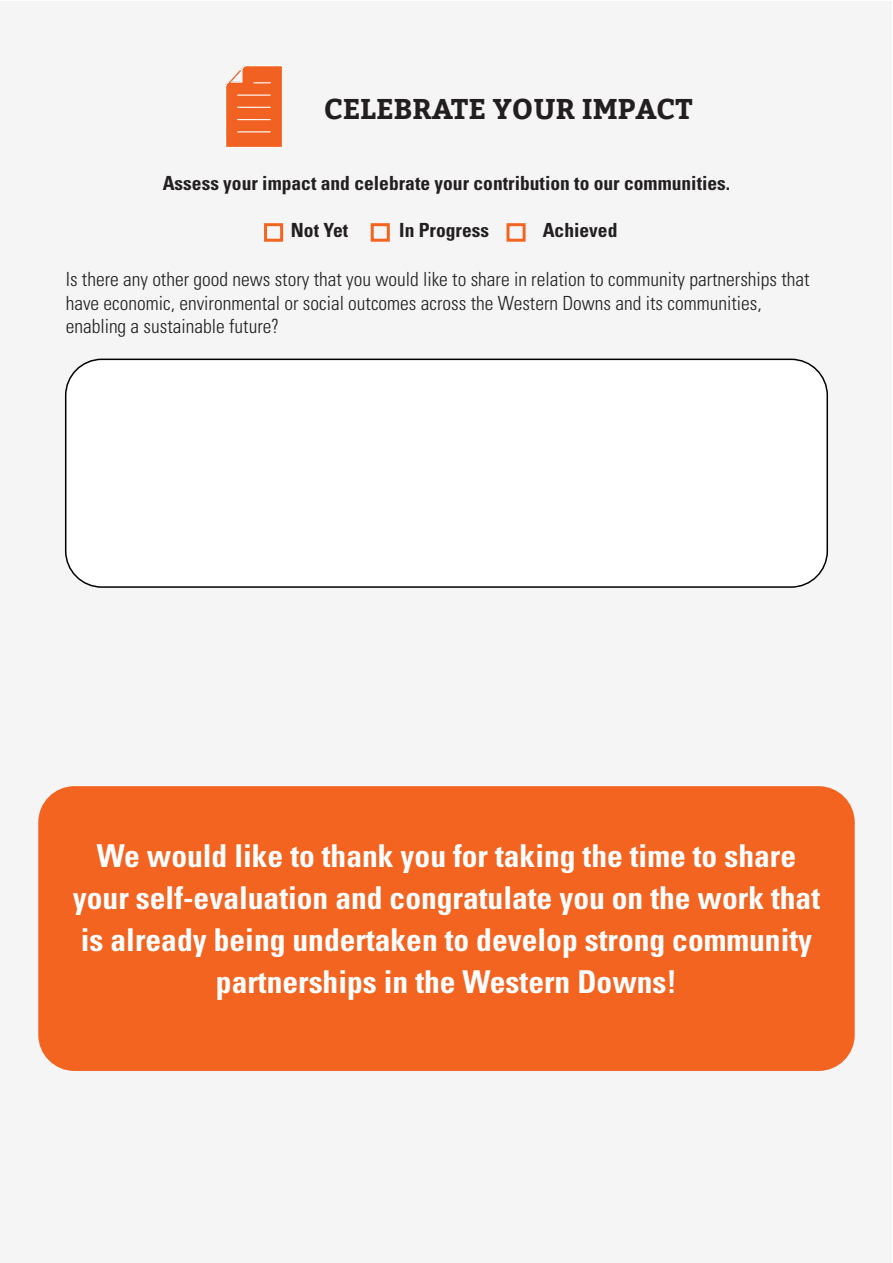
<style>
.page{position:relative;width:893px;height:1263px;background:#fff}
.page>*{position:absolute;margin:0;border:0;box-sizing:border-box;transform-origin:0 0}
.t1{font:700 condensed 31.5px/42px "Univers LT Std";color:#fff;text-align:center}
.t2{font:700 28.5px "Kadwa";color:#231f20}
.t3{font:300 condensed 19.5px/23.4px "Univers LT Std";color:#231f20}
.t4{font:700 condensed 19.5px "Univers LT Std";color:#231f20}
</style>
<div class="page">
<div style="left:1px;top:1px;width:891px;height:1261px;background:#f5f5f5"></div>
<div style="left:264px;top:223px;width:19px;height:19px;border:3px solid #f36421"></div>
<div style="left:371px;top:223px;width:19px;height:19px;border:3px solid #f36421"></div>
<div style="left:506px;top:223px;width:20px;height:19px;border:3px solid #f36421"></div>
<div style="left:66px;top:359px;width:761px;height:228px;background:#fff;border-radius:36px"></div>
<div style="left:65px;top:359px;width:763px;height:229px;border:2px solid #000;border-radius:36px"></div>
<img style="left:225px;top:66px;width:57px;height:81px">
<div style="left:38px;top:786px;width:817px;height:285px;background:#f36421;border-radius:36px"></div>
<p class="t2" style="left:324px;top:93px;width:370px">CELEBRATE YOUR IMPACT</p>
<p class="t4" style="left:163px;top:171px;width:569px">Assess your impact and celebrate your contribution to our communities.</p>
<p class="t4" style="left:291px;top:218px;width:59px">Not Yet</p>
<p class="t4" style="left:399px;top:218px;width:91px">In Progress</p>
<p class="t4" style="left:543px;top:218px;width:76px">Achieved</p>
<p class="t3" style="left:66px;top:268px;width:745px">Is there any other good news story that you would like to share in relation to community partnerships that have economic, environmental or social outcomes across the Western Downs and its communities,</p>
<p class="t3" style="left:66px;top:314px;width:215px">enabling a sustainable future?</p>
<p class="t1" style="left:73px;top:834px;width:749px">We would like to thank you for taking the time to share your self-evaluation and congratulate you on the work that is already being undertaken to develop strong community</p>
<p class="t1" style="left:216px;top:960px;width:463px">partnerships in the Western Downs!</p>
</div>
